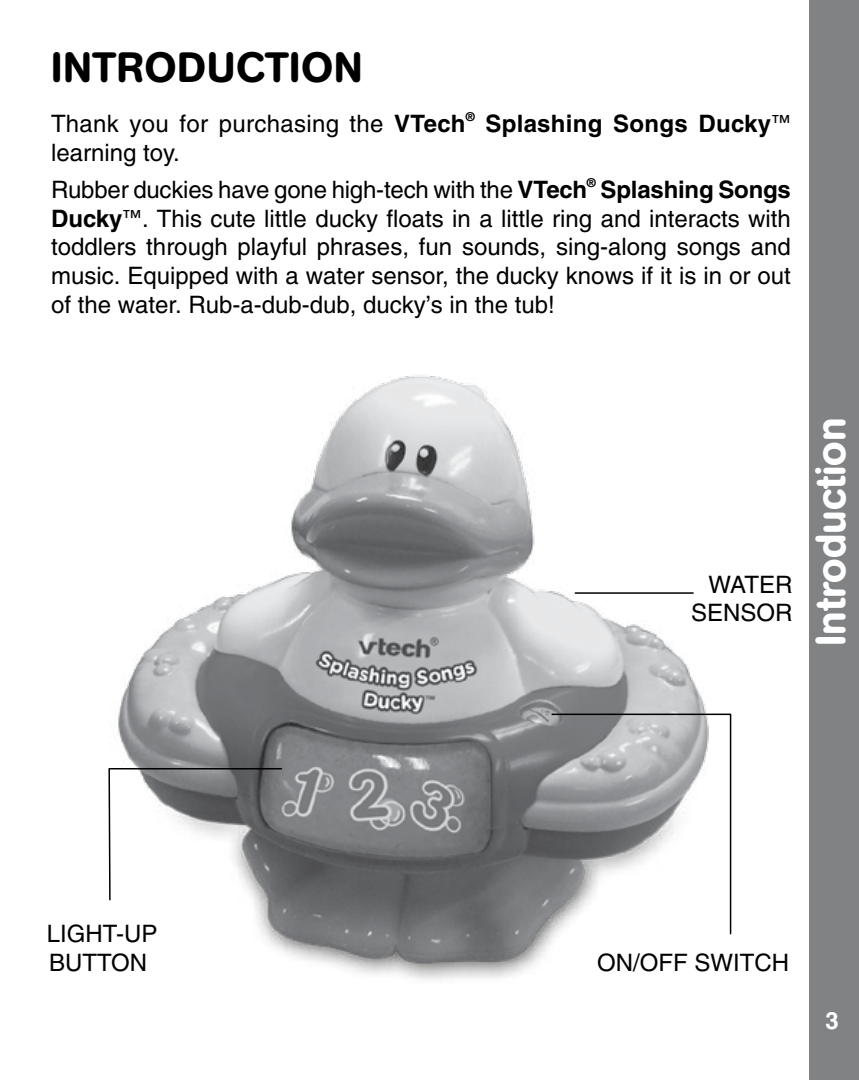
<style>
.page{position:relative;width:859px;height:1080px;background:#fff}
.page>*{position:absolute;margin:0;border:0;box-sizing:border-box;transform-origin:0 0}
.t1{font:500 42px "AG Book Rounded";letter-spacing:.02em;color:#000}
.t2{font:500 42px "AG Book Rounded";color:#fff}
.t3{font:24px/28.8px "Helvetica";color:#000}
.t4{font:700 24px "Helvetica";letter-spacing:.015em;color:#000}
.t5{font:700 12.3px "Helvetica";color:#000}
.s1{font-weight:700}
.s2{font-weight:400;font-size:19.5px}
.s3{font-size:19.5px}
</style>
<div class="page">
<div style="left:809px;top:0;width:50px;height:1080px;background:#808284"></div>
<img style="left:118px;top:375px;width:588px;height:604px">
<svg style="left:108px;top:767px;width:175px;height:134px"></svg>
<hr style="left:575px;top:592px;width:118px;height:2px;background:#000">
<svg style="left:551px;top:713px;width:181px;height:222px"></svg>
<h1 class="t1" style="left:51px;top:43px;width:313px">INTRODUCTION</h1>
<p class="t3" style="left:51px;top:109px;width:416px">Thank you for purchasing the <span class="s1">VTech</span></p>
<p class="t5" style="left:466px;top:109px;width:11px">®</p>
<p class="t4" style="left:485px;top:109px;width:307px">Splashing Songs Ducky<span class="s2">™</span></p>
<p class="t3" style="left:51px;top:134px;width:538px;line-height:37.2px">learning toy.<br>Rubber duckies have gone high-tech with the <span class="s1">VTech</span></p>
<p class="t5" style="left:587px;top:175px;width:11px">®</p>
<p class="t3" style="left:51px;top:175px;width:741px;text-align:justify;text-indent:550px"><span class="s1">Splashing Songs Ducky</span><span class="s3">™</span>. This cute little ducky floats in a little ring and interacts with toddlers through playful phrases, fun sounds, sing-along songs and music. Equipped with a water sensor, the ducky knows if it is in or out of the water. Rub-a-dub-dub, ducky’s in the tub!</p>
<p class="t3" style="left:691px;top:570px;width:84px;text-align:center">water sensor</p>
<h1 class="t2" style="left:806px;top:646px;width:230px;rotate:-90deg">Introduction</h1>
<p class="t3" style="left:47px;top:919px;width:109px">light-up butto</p>
<p class="t3" style="left:130px;top:948px;width:19px">n</p>
<p class="t3" style="left:597px;top:948px;width:193px">On/off switch</p>
</div>
